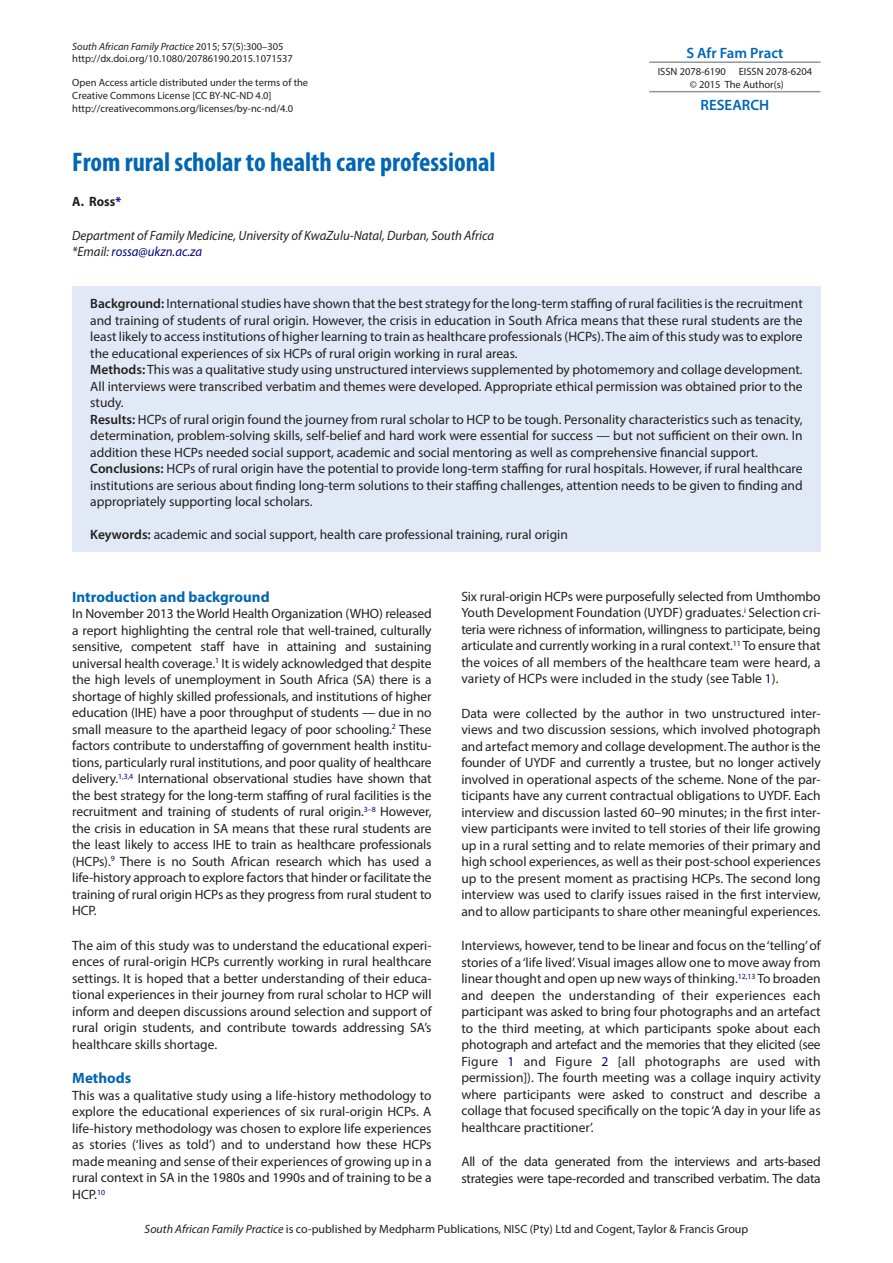
<style>
.page{position:relative;width:893px;height:1263px;background:#fff}
.page>*{position:absolute;margin:0;border:0;box-sizing:border-box;transform-origin:0 0}
.t1{font:700 condensed 27px "Myriad Pro";color:#0166b3}
.t2{font:700 15px "Myriad Pro";color:#0166b3}
.t3{font:600 15px "Myriad Pro";color:#0166b3}
.t4{font:13.5px/16.5px "Myriad Pro";color:#231f20;text-align:justify}
.t5{font:13.5px/16.5px "Myriad Pro";letter-spacing:-.02em;color:#231f20}
.t6{font:italic 13.5px/16.5px "Myriad Pro";color:#231f20;scale:.95 1}
.t7{font:700 13.5px "Myriad Pro";color:#231f20;scale:.95 1}
.t8{font:12px "Myriad Pro";color:#231f20}
.t9{font:10.5px/12.6px "Myriad Pro";color:#231f20}
.s1{font-style:italic}
.s2{color:#000080}
.s3{font-weight:600}
</style>
<div class="page">
<hr style="left:649px;top:61px;width:172px;height:2px;background:#93969a">
<hr style="left:649px;top:91px;width:172px;height:1px;background:#93969a">
<div style="left:72px;top:286px;width:749px;height:265px;background:#e1e9f6"></div>
<p class="t9" style="left:72px;top:40px;width:222px"><span class="s1">South African Family Practice</span> 2015; 57(5):300–305 http://dx.doi.org/10.1080/20786190.2015.1071537</p>
<p class="t9" style="left:72px;top:76px;width:237px">Open Access article distributed under the terms of the<br>Creative Commons License [CC BY-NC-ND 4.0] http://creativecommons.org/licenses/by-nc-nd/4.0</p>
<h1 class="t1" style="left:72px;top:145px;width:425px">From rural scholar to health care professional</h1>
<p class="t7" style="left:72px;top:193px;width:53px">A. Ross<span class="s2">*</span></p>
<p class="t6" style="left:72px;top:226px;width:446px">Department of Family Medicine, University of KwaZulu-Natal, Durban, South Africa *Email: <span class="s2">rossa@ukzn.ac.za</span></p>
<p class="t3" style="left:686px;top:43px;width:99px">S Afr Fam Pract</p>
<p class="t9" style="left:658px;top:65px;width:156px;text-align:center">ISSN 2078-6190 EISSN 2078-6204 © 2015 The Author(s)</p>
<p class="t3" style="left:701px;top:95px;width:70px">RESEARCH</p>
<p class="t4" style="left:90px;top:295px;width:714px;text-align:left"><span class="s3">Background:</span> International studies have shown that the best strategy for the long-term staffing of rural facilities is the recruitment and training of students of rural origin. However, the crisis in education in South Africa means that these rural students are the least likely to access institutions of higher learning to train as healthcare professionals (HCPs). The aim of this study was to explore the educational experiences of six HCPs of rural origin working in rural areas.<br><span class="s3">Methods:</span> This was a qualitative study using unstructured interviews supplemented by photomemory and collage development.<br>All interviews were transcribed verbatim and themes were developed. Appropriate ethical permission was obtained prior to the study.<br><span class="s3">Results:</span> HCPs of rural origin found the journey from rural scholar to HCP to be tough. Personality characteristics such as tenacity, determination, problem-solving skills, self-belief and hard work were essential for success — but not sufficient on their own. In addition these HCPs needed social support, academic and social mentoring as well as comprehensive financial support.<br><span class="s3">Conclusions:</span> HCPs of rural origin have the potential to provide long-term staffing for rural hospitals. However, if rural healthcare institutions are serious about finding long-term solutions to their staffing challenges, attention needs to be given to finding and appropriately supporting local scholars.</p>
<p class="t4" style="left:90px;top:526px;width:479px"><span class="s3">Keywords:</span> academic and social support, health care professional training, rural origin</p>
<p class="t2" style="left:72px;top:587px;width:199px">Introduction and background</p>
<p class="t4" style="left:72px;top:605px;width:361px">In November 2013 the World Health Organization (WHO) released a report highlighting the central role that well-trained, culturally sensitive, competent staff have in attaining and sustaining universal health coverage.<sup>1</sup> It is widely acknowledged that despite the high levels of unemployment in South Africa (SA) there is a shortage of highly skilled professionals, and institutions of higher education (IHE) have a poor throughput of students — due in no small measure to the apartheid legacy of poor schooling.<sup>2</sup> These factors contribute to understaffing of government health institu&shy;tions, particularly rural institutions, and poor quality of healthcare delivery.<sup>1</sup><sup>,</sup><sup>3</sup><sup>,</sup><sup>4</sup> International observational studies have shown that the best strategy for the long-term staffing of rural facilities is the recruitment and training of students of rural origin.<sup>3–8</sup> However, the crisis in education in SA means that these rural students are the least likely to access IHE to train as healthcare professionals (HCPs).<sup>9</sup> There is no South African research which has used a life-history approach to explore factors that hinder or facilitate the training of rural origin HCPs as they progress from rural student to HCP.</p>
<p class="t4" style="left:72px;top:937px;width:361px">The aim of this study was to understand the educational experi&shy;ences of rural-origin HCPs currently working in rural healthcare settings. It is hoped that a better understanding of their educa&shy;tional experiences in their journey from rural scholar to HCP will inform and deepen discussions around selection and support of rural origin students, and contribute towards addressing SA’s healthcare skills shortage.</p>
<p class="t2" style="left:72px;top:1069px;width:61px">Methods</p>
<p class="t4" style="left:72px;top:1087px;width:361px">This was a qualitative study using a life-history methodology to explore the educational experiences of six rural-origin HCPs. A life-history methodology was chosen to explore life experiences as stories (‘lives as told’) and to understand how these HCPs made meaning and sense of their experiences of growing up in a rural context in SA in the 1980s and 1990s and of training to be a HCP.<sup>10</sup></p>
<p class="t4" style="left:461px;top:588px;width:361px">Six rural-origin HCPs were purposefully selected from Umthombo Youth Development Foundation (UYDF) graduates.<sup>i</sup> Selection cri&shy;teria were richness of information, willingness to participate, being articulate and currently working in a rural context.<sup>11</sup> To ensure that the voices of all members of the healthcare team were heard, a variety of HCPs were included in the study (see Table <span class="s2">1</span>).</p>
<p class="t4" style="left:461px;top:705px;width:361px">Data were collected by the author in two unstructured inter&shy;views and two discussion sessions, which involved photograph and artefact memory and collage development. The author is the founder of UYDF and currently a trustee, but no longer actively involved in operational aspects of the scheme. None of the par&shy;ticipants have any current contractual obligations to UYDF. Each interview and discussion lasted 60–90 minutes; in the first inter&shy;view participants were invited to tell stories of their life growing up in a rural setting and to relate memories of their primary and high school experiences, as well as their post-school experiences up to the present moment as practising HCPs. The second long interview was used to clarify issues raised in the first interview, and to allow participants to share other meaningful experiences.</p>
<p class="t4" style="left:461px;top:937px;width:361px">Interviews, however, tend to be linear and focus on the ‘telling’ of stories of a ‘life lived’. Visual images allow one to move away from linear thought and open up new ways of thinking.<sup>12</sup><sup>,</sup><sup>13</sup> To broaden and deepen the understanding of their experiences each participant was asked to bring four photographs and an artefact to the third meeting, at which participants spoke about each photograph and artefact and the memories that they elicited (see Figure <span class="s2">1</span> and Figure <span class="s2">2</span> [all photographs are used with permission]). The fourth meeting was a collage inquiry activity where participants were asked to construct and describe a collage that focused specifically on the topic ‘A day in your life as healthcare practitioner’.</p>
<p class="t5" style="left:461px;top:1153px;width:361px">All of the data generated from the interviews and arts-based strategies were tape-recorded and transcribed verbatim. The data</p>
<p class="t8" style="left:145px;top:1221px;width:605px"><span class="s1">South African Family Practice</span> is co-published by Medpharm Publications, NISC (Pty) Ltd and Cogent, Taylor &amp; Francis Group</p>
</div>
